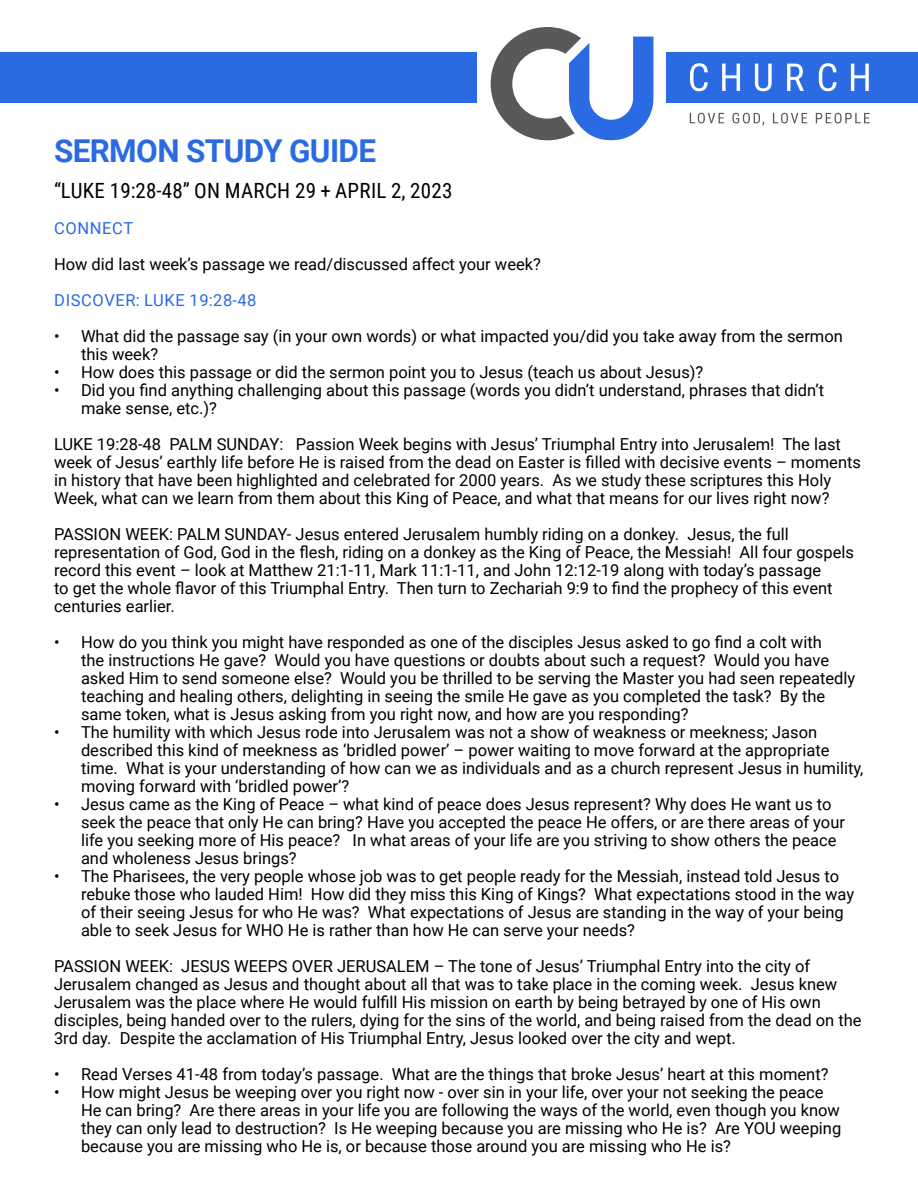
<style>
.page{position:relative;width:918px;height:1188px;background:#fff}
.page>*{position:absolute;margin:0;border:0;box-sizing:border-box;transform-origin:0 0}
.t1{font:700 31.5px "Roboto";letter-spacing:-.02em;color:#2a6be3}
.t2{font:21px "Roboto Condensed";letter-spacing:.015em;color:#000}
.t3{font:16.5px/18px "Roboto";color:#000}
.t4{font:16.5px "Roboto";letter-spacing:.035em;color:#2a6be3}
</style>
<div class="page">
<div style="left:666px;top:52px;width:252px;height:50px;background:#2a6be3"></div>
<svg style="left:491px;top:27px;width:162px;height:113px"></svg>
<svg style="left:690px;top:63px;width:18px;height:28px"></svg>
<svg style="left:722px;top:64px;width:18px;height:27px"></svg>
<svg style="left:755px;top:64px;width:17px;height:27px"></svg>
<svg style="left:787px;top:64px;width:17px;height:27px"></svg>
<svg style="left:819px;top:63px;width:18px;height:28px"></svg>
<svg style="left:851px;top:64px;width:18px;height:27px"></svg>
<svg style="left:690px;top:113px;width:34px;height:10px"></svg>
<svg style="left:732px;top:113px;width:32px;height:12px"></svg>
<svg style="left:773px;top:113px;width:34px;height:10px"></svg>
<svg style="left:816px;top:113px;width:54px;height:10px"></svg>
<div style="left:0;top:52px;width:477px;height:50px;background:#2a6be3"></div>
<h1 class="t1" style="left:54px;top:129px;width:324px">SERMON STUDY GUIDE</h1>
<p class="t2" style="left:54px;top:176px;width:400px">“LUKE 19:28-48” ON MARCH 29 + APRIL 2, 2023</p>
<p class="t4" style="left:54px;top:217px;width:81px">CONNECT</p>
<p class="t3" style="left:54px;top:255px;width:489px">How did last week’s passage we read/discussed affect your week?</p>
<p class="t4" style="left:54px;top:289px;width:204px">DISCOVER: LUKE 19:28-48</p>
<p class="t3" style="left:81px;top:327px;width:763px;text-indent:-27px">• What did the passage say (in your own words) or what impacted you/did you take away from the sermon this week?</p>
<p class="t3" style="left:54px;top:363px;width:651px">• How does this passage or did the sermon point you to Jesus (teach us about Jesus)?</p>
<p class="t3" style="left:81px;top:381px;width:745px;text-indent:-27px">• Did you find anything challenging about this passage (words you didn’t understand, phrases that didn’t make sense, etc.)?</p>
<p class="t3" style="left:54px;top:435px;width:808px">LUKE 19:28-48 PALM SUNDAY: Passion Week begins with Jesus’ Triumphal Entry into Jerusalem! The last week of Jesus’ earthly life before He is raised from the dead on Easter is filled with decisive events – moments in history that have been highlighted and celebrated for 2000 years. As we study these scriptures this Holy Week, what can we learn from them about this King of Peace, and what that means for our lives right now?</p>
<p class="t3" style="left:54px;top:525px;width:802px">PASSION WEEK: PALM SUNDAY- Jesus entered Jerusalem humbly riding on a donkey. Jesus, the full representation of God, God in the flesh, riding on a donkey as the King of Peace, the Messiah! All four gospels record this event – look at Matthew 21:1-11, Mark 11:1-11, and John 12:12-19 along with today’s passage<br>to get the whole flavor of this Triumphal Entry. Then turn to Zechariah 9:9 to find the prophecy of this event centuries earlier.</p>
<p class="t3" style="left:81px;top:633px;width:776px;text-indent:-27px">• How do you think you might have responded as one of the disciples Jesus asked to go find a colt with<br>the instructions He gave? Would you have questions or doubts about such a request? Would you have asked Him to send someone else? Would you be thrilled to be serving the Master you had seen repeatedly teaching and healing others, delighting in seeing the smile He gave as you completed the task? By the same token, what is Jesus asking from you right now, and how are you responding?</p>
<p class="t3" style="left:81px;top:723px;width:784px;text-indent:-27px">• The humility with which Jesus rode into Jerusalem was not a show of weakness or meekness; Jason described this kind of meekness as ‘bridled power’ – power waiting to move forward at the appropriate time. What is your understanding of how can we as individuals and as a church represent Jesus in humility, moving forward with ‘bridled power’?</p>
<p class="t3" style="left:81px;top:795px;width:766px;text-indent:-27px">• Jesus came as the King of Peace – what kind of peace does Jesus represent? Why does He want us to seek the peace that only He can bring? Have you accepted the peace He offers, or are there areas of your life you seeking more of His peace? In what areas of your life are you striving to show others the peace and wholeness Jesus brings?</p>
<p class="t3" style="left:81px;top:867px;width:775px;text-indent:-27px">• The Pharisees, the very people whose job was to get people ready for the Messiah, instead told Jesus to rebuke those who lauded Him! How did they miss this King of Kings? What expectations stood in the way of their seeing Jesus for who He was? What expectations of Jesus are standing in the way of your being able to seek Jesus for WHO He is rather than how He can serve your needs?</p>
<p class="t3" style="left:54px;top:957px;width:809px">PASSION WEEK: JESUS WEEPS OVER JERUSALEM – The tone of Jesus’ Triumphal Entry into the city of Jerusalem changed as Jesus and thought about all that was to take place in the coming week. Jesus knew Jerusalem was the place where He would fulfill His mission on earth by being betrayed by one of His own disciples, being handed over to the rulers, dying for the sins of the world, and being raised from the dead on the 3rd day. Despite the acclamation of His Triumphal Entry, Jesus looked over the city and wept.</p>
<p class="t3" style="left:54px;top:1065px;width:776px">• Read Verses 41-48 from today’s passage. What are the things that broke Jesus’ heart at this moment?</p>
<p class="t3" style="left:81px;top:1083px;width:762px;text-indent:-27px">• How might Jesus be weeping over you right now - over sin in your life, over your not seeking the peace He can bring? Are there areas in your life you are following the ways of the world, even though you know they can only lead to destruction? Is He weeping because you are missing who He is? Are YOU weeping because you are missing who He is, or because those around you are missing who He is?</p>
</div>
